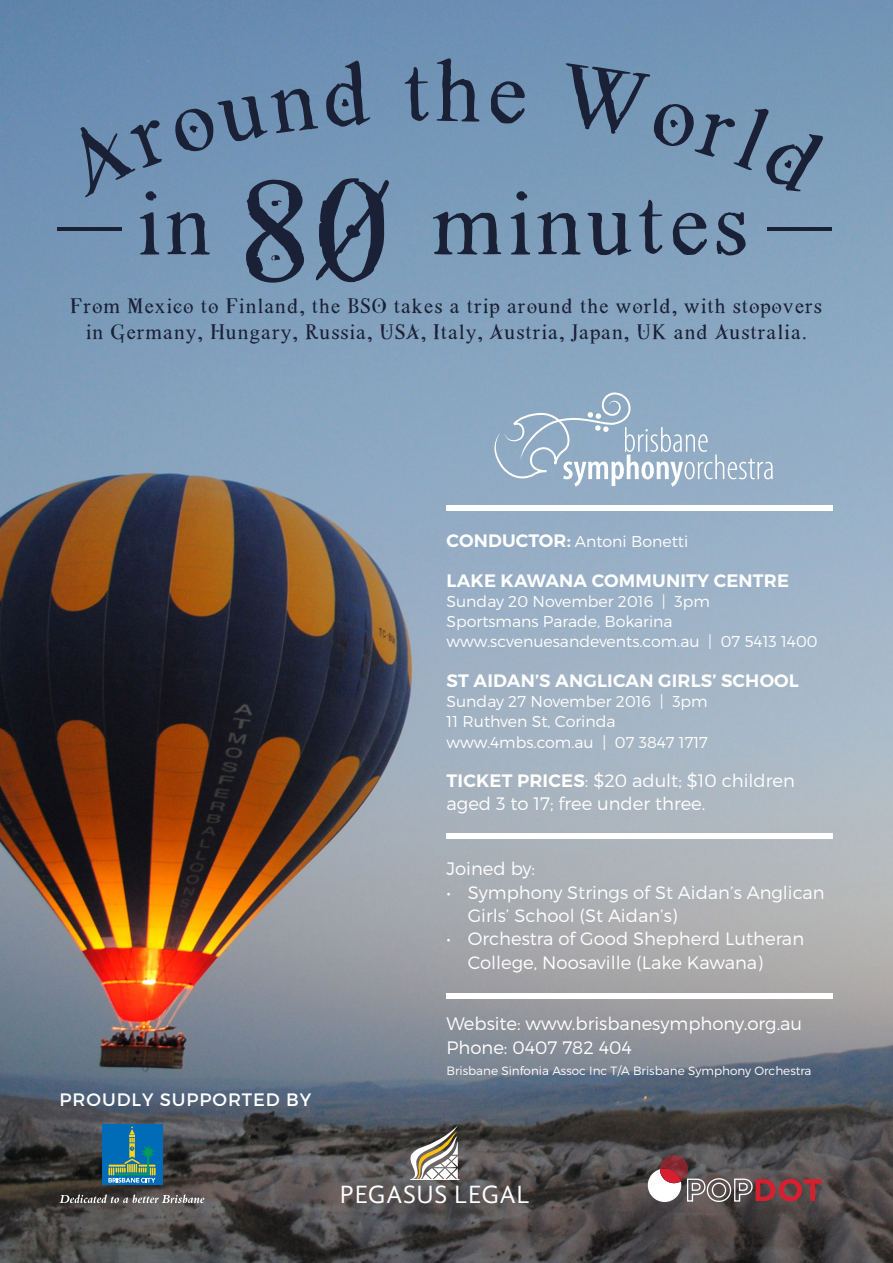
<style>
.page{position:relative;width:893px;height:1263px;background:#fff}
.page>*{position:absolute;margin:0;border:0;box-sizing:border-box;transform-origin:0 0}
.t1{font:150px "GREC Oroman Lubed Wrestling";color:#1a2035}
.t2{font:90px "GREC Oroman Lubed Wrestling";color:#1a2035}
.t3{font:25.8px "Gandhi Sans";letter-spacing:.02em;color:#fff}
.t4{font:21px/25.2px "GREC Oroman Lubed Wrestling";color:#1a2035;text-align:center}
.t5{font:300 18px/23.2px "Montserrat";color:#fff}
.t6{font:600 18px "Montserrat";letter-spacing:.01em;color:#fff}
.t7{font:18px "Montserrat";letter-spacing:.05em;color:#fff}
.t8{font:300 15.75px "Montserrat";color:#fff}
.t9{font:300 12px "Montserrat";color:#fff}
.s1{font-weight:600;font-size:18px}
.s2{font-weight:600}
</style>
<div class="page">
<img style="left:0;top:0;width:893px;height:1263px">
<svg style="left:102px;top:1124px;width:60px;height:60px;background:#257ea2"></svg>
<svg style="left:60px;top:1194px;width:144px;height:9px"></svg>
<svg style="left:648px;top:1155px;width:174px;height:48px;background:#7c6062"></svg>
<hr style="left:411px;top:1179px;width:48px;height:1px;background:#fff">
<svg style="left:409px;top:1125px;width:49px;height:55px"></svg>
<svg style="left:494px;top:392px;width:279px;height:95px;background:#9cb4ca"></svg>
<div style="left:446px;top:993px;width:387px;height:5px;background:#fff"></div>
<div style="left:446px;top:505px;width:387px;height:6px;background:#fff"></div>
<div style="left:446px;top:833px;width:387px;height:5px;background:#fff"></div>
<hr style="left:57px;top:228px;width:64px;height:3px;background:#1a2035">
<hr style="left:767px;top:228px;width:64px;height:3px;background:#1a2035">
<div style="left:56px;top:60px;width:315px;height:137px;background:#7092b5"></div>
<svg style="left:404px;top:67px;width:25px;height:54px"></svg>
<div style="left:436px;top:58px;width:44px;height:64px;background:#7194b6"></div>
<div style="left:490px;top:80px;width:36px;height:44px;background:#7396b7"></div>
<div style="left:557px;top:62px;width:273px;height:135px;background:#789bb9"></div>
<p class="t1" style="left:236px;top:159px;width:165px">80</p>
<p class="t2" style="left:137px;top:181px;width:81px">in</p>
<p class="t2" style="left:432px;top:181px;width:321px">minutes</p>
<p class="t4" style="left:70px;top:295px;width:754px">From Mexico to Finland, the BSO takes a trip around the world, with stopovers in Germany, Hungary, Russia, USA, Italy, Austria, Japan, UK and Australia.</p>
<p class="t8" style="left:447px;top:532px;width:243px"><span class="s1">CONDUCTOR:</span> Antoni Bonetti</p>
<p class="t6" style="left:447px;top:569px;width:344px">LAKE KAWANA COMMUNITY CENTRE</p>
<p class="t8" style="left:446px;top:592px;width:265px">Sunday 20 November 2016 | 3pm</p>
<p class="t8" style="left:446px;top:612px;width:228px">Sportsmans Parade, Bokarina</p>
<p class="t8" style="left:446px;top:632px;width:373px">www.scvenuesandevents.com.au | 07 5413 1400</p>
<p class="t6" style="left:447px;top:669px;width:354px">ST AIDAN’S ANGLICAN GIRLS’ SCHOOL</p>
<p class="t8" style="left:446px;top:692px;width:263px">Sunday 27 November 2016 | 3pm</p>
<p class="t8" style="left:446px;top:712px;width:171px">11 Ruthven St, Corinda</p>
<p class="t8" style="left:446px;top:732px;width:263px">www.4mbs.com.au | 07 3847 1717</p>
<p class="t5" style="left:446px;top:769px;width:350px;line-height:22.5px"><span class="s2">TICKET PRICES</span>: $20 adult; $10 children aged 3 to 17; free under three.</p>
<p class="t5" style="left:446px;top:857px;width:90px">Joined by:</p>
<p class="t5" style="left:468px;top:880px;width:358px;text-indent:-21px">• Symphony Strings of St Aidan’s Anglican<br>Girls’ School (St Aidan’s)</p>
<p class="t5" style="left:468px;top:927px;width:338px;text-indent:-21px">• Orchestra of Good Shepherd Lutheran<br>College, Noosaville (Lake Kawana)</p>
<p class="t7" style="left:60px;top:1088px;width:253px">PROUDLY SUPPORTED BY</p>
<p class="t5" style="left:446px;top:1011px;width:357px">Website: www.brisbanesymphony.org.au</p>
<p class="t5" style="left:446px;top:1035px;width:187px">Phone: 0407 782 404</p>
<p class="t9" style="left:446px;top:1063px;width:367px">Brisbane Sinfonia Assoc Inc T/A Brisbane Symphony Orchestra</p>
<p class="t3" style="left:340px;top:1177px;width:191px">PEGASUS LEGAL</p>
</div>
